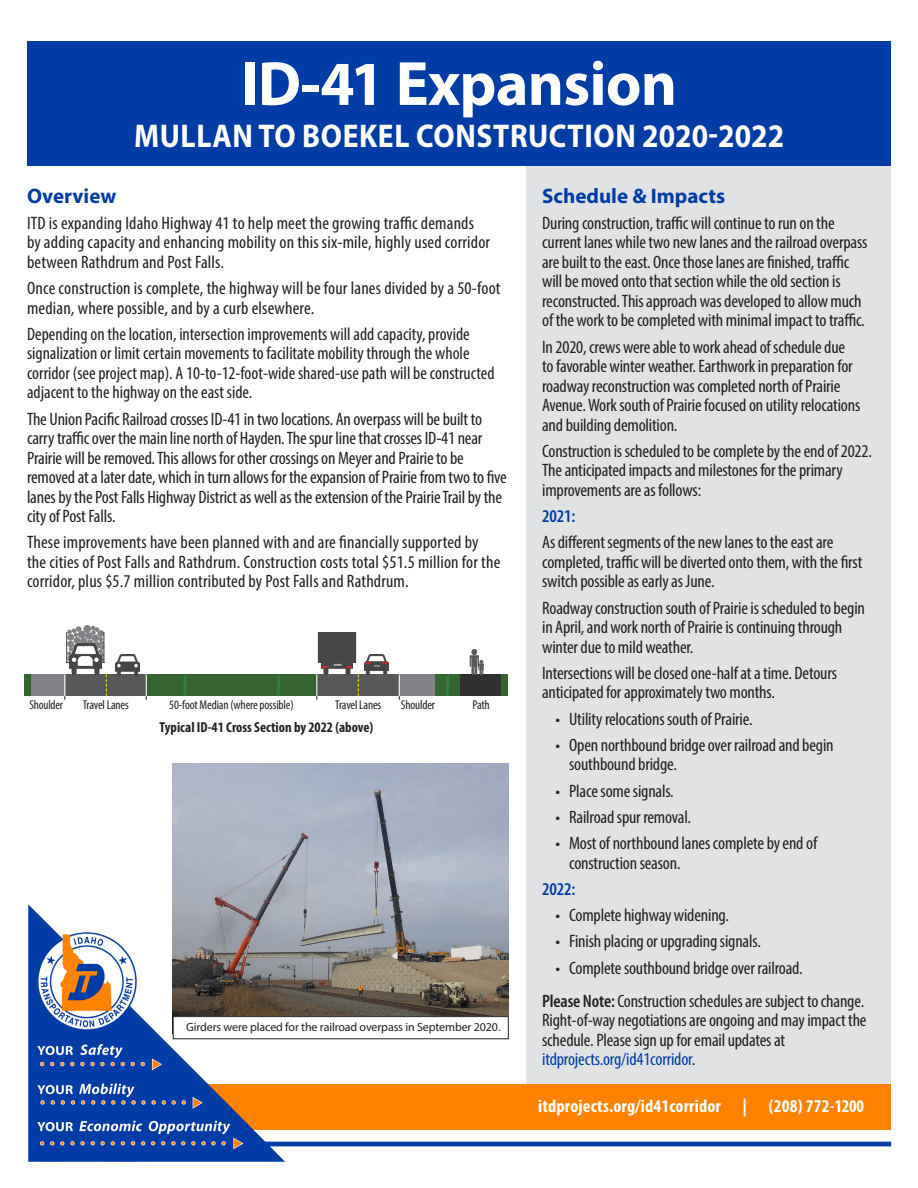
<style>
.page{position:relative;width:918px;height:1188px;background:#fff}
.page>*{position:absolute;margin:0;border:0;box-sizing:border-box;transform-origin:0 0}
.Subhed_2{font:700 63px "Myriad Pro";letter-spacing:-.01em;color:#fff}
.Subhed_2-2{font:700 33px "Myriad Pro";letter-spacing:.02em;color:#fff;scale:.9 1}
.Subhed_1{font:700 21px "Myriad Pro";color:#003ca5}
.Body_Text{font:condensed 18px/19.5px "Myriad Pro";letter-spacing:-.01em;color:#231f20}
.Body_Text-2{font:condensed 18px/19.5px "Myriad Pro";letter-spacing:.01em;color:#231f20}
.t1{font:700 condensed 18px "Myriad Pro";letter-spacing:.01em;color:#fff}
.Body_Text-3{font:condensed 18px "Myriad Pro";letter-spacing:-.01em;color:#003ca5}
.Body_Text-4{font:600 condensed 18px "Myriad Pro";letter-spacing:-.01em;color:#003ca5}
.Hed_2{font:700 condensed 14.55px "Myriad Pro";color:#231f20}
.Body_Text-5{font:condensed 12.75px "Myriad Pro";letter-spacing:-.01em;color:#231f20}
.Body_Text-6{font:12px "Myriad Pro";letter-spacing:-.01em;color:#231f20}
.s1{font-weight:600}
.s2{color:#231f20}
</style>
<div class="page">
<div style="left:526px;top:161px;width:364px;height:927px;background:#e1e2e4"></div>
<div style="left:27px;top:41px;width:864px;height:124px;background:#003ca5"></div>
<hr style="left:68px;top:1142px;width:823px;height:4px;background:#003ca5">
<div style="left:67px;top:1084px;width:824px;height:46px;background:#ff8200"></div>
<img style="left:28px;top:904px;width:257px;height:258px">
<img style="left:173px;top:763px;width:336px;height:253px">
<div style="left:146px;top:674px;width:170px;height:22px;background:#366430"></div>
<div style="left:435px;top:674px;width:63px;height:22px;background:#366430"></div>
<div style="left:31px;top:674px;width:34px;height:22px;background:#808285"></div>
<div style="left:399px;top:674px;width:36px;height:22px;background:#808285"></div>
<div style="left:65px;top:674px;width:41px;height:22px;background:#57585a"></div>
<div style="left:317px;top:674px;width:41px;height:22px;background:#57585a"></div>
<div style="left:106px;top:674px;width:41px;height:22px;background:#57585a"></div>
<div style="left:358px;top:674px;width:41px;height:22px;background:#57585a"></div>
<svg style="left:64px;top:674px;width:1px;height:26px"></svg>
<svg style="left:106px;top:674px;width:1px;height:22px"></svg>
<svg style="left:146px;top:674px;width:1px;height:26px"></svg>
<svg style="left:316px;top:674px;width:1px;height:26px"></svg>
<svg style="left:183px;top:674px;width:4px;height:23px"></svg>
<svg style="left:277px;top:674px;width:3px;height:23px"></svg>
<svg style="left:446px;top:674px;width:3px;height:23px"></svg>
<svg style="left:358px;top:674px;width:1px;height:22px"></svg>
<svg style="left:399px;top:674px;width:1px;height:26px"></svg>
<hr style="left:66px;top:632px;width:1px;height:31px;background:#3e3e3f">
<img style="left:70px;top:666px;width:31px;height:8px">
<svg style="left:67px;top:626px;width:37px;height:40px"></svg>
<img style="left:365px;top:654px;width:24px;height:21px">
<div style="left:365px;top:663px;width:23px;height:5px;background:#464646"></div>
<svg style="left:365px;top:662px;width:23px;height:5px"></svg>
<img style="left:115px;top:655px;width:25px;height:20px">
<hr style="left:318px;top:662px;width:38px;height:1px;background:#3e3e3f">
<img style="left:321px;top:668px;width:32px;height:6px">
<svg style="left:321px;top:663px;width:32px;height:5px"></svg>
<div style="left:318px;top:632px;width:38px;height:30px;background:#464646"></div>
<div style="left:501px;top:674px;width:6px;height:22px;background:#366430"></div>
<div style="left:24px;top:674px;width:7px;height:22px;background:#366430"></div>
<div style="left:460px;top:674px;width:41px;height:22px;background:#312f30"></div>
<img style="left:470px;top:649px;width:9px;height:25px">
<img style="left:479px;top:660px;width:5px;height:14px">
<div style="left:173px;top:1017px;width:335px;height:22px;background:#fff"></div>
<div style="left:173px;top:1016px;width:336px;height:23px;border:1px solid #231f20"></div>
<p class="Subhed_2" style="left:241px;top:43px;width:438px">ID-41 Expansion</p>
<p class="Subhed_2-2" style="left:134px;top:114px;width:724px">MULLAN TO BOEKEL CONSTRUCTION 2020-2022</p>
<p class="Subhed_1" style="left:27px;top:182px;width:91px">Overview</p>
<p class="Body_Text-2" style="left:27px;top:213px;width:465px">ITD is expanding Idaho Highway 41 to help meet the growing traffic demands by adding capacity and enhancing mobility on this six-mile, highly used corridor between Rathdrum and Post Falls.</p>
<p class="Body_Text-2" style="left:27px;top:278px;width:475px">Once construction is complete, the highway will be four lanes divided by a 50-foot median, where possible, and by a curb elsewhere.</p>
<p class="Body_Text" style="left:27px;top:324px;width:469px">Depending on the location, intersection improvements will add capacity, provide signalization or limit certain movements to facilitate mobility through the whole corridor (see project map). A 10-to-12-foot-wide shared-use path will be constructed adjacent to the highway on the east side.</p>
<p class="Body_Text" style="left:27px;top:409px;width:481px">The Union Pacific Railroad crosses ID-41 in two locations. An overpass will be built to carry traffic over the main line north of Hayden. The spur line that crosses ID-41 near Prairie will be removed. This allows for other crossings on Meyer and Prairie to be removed at a later date, which in turn allows for the expansion of Prairie from two to five lanes by the Post Falls Highway District as well as the extension of the Prairie Trail by the city of Post Falls.</p>
<p class="Body_Text-2" style="left:27px;top:532px;width:475px">These improvements have been planned with and are financially supported by the cities of Post Falls and Rathdrum. Construction costs total $51.5 million for the corridor, plus $5.7 million contributed by Post Falls and Rathdrum.</p>
<p class="Body_Text-5" style="left:29px;top:697px;width:35px">Shoulder</p>
<p class="Body_Text-5" style="left:83px;top:697px;width:48px">Travel Lanes</p>
<p class="Body_Text-5" style="left:169px;top:697px;width:126px">50-foot Median (where possible)</p>
<p class="Body_Text-5" style="left:335px;top:697px;width:48px">Travel Lanes</p>
<p class="Body_Text-5" style="left:401px;top:697px;width:36px">Shoulder</p>
<p class="Body_Text-5" style="left:472px;top:697px;width:19px">Path</p>
<p class="Hed_2" style="left:160px;top:718px;width:215px">Typical ID-41 Cross Section by 2022 (above)</p>
<p class="Body_Text-6" style="left:186px;top:1019px;width:316px">Girders were placed for the railroad overpass in September 2020.</p>
<p class="Subhed_1" style="left:542px;top:182px;width:185px">Schedule &amp; Impacts</p>
<p class="Body_Text" style="left:542px;top:213px;width:327px">During construction, traffic will continue to run on the current lanes while two new lanes and the railroad overpass are built to the east. Once those lanes are finished, traffic will be moved onto that section while the old section is reconstructed. This approach was developed to allow much of the work to be completed with minimal impact to traffic.</p>
<p class="Body_Text" style="left:542px;top:337px;width:320px">In 2020, crews were able to work ahead of schedule due to favorable winter weather. Earthwork in preparation for roadway reconstruction was completed north of Prairie Avenue. Work south of Prairie focused on utility relocations and building demolition.</p>
<p class="Body_Text" style="left:542px;top:441px;width:331px">Construction is scheduled to be complete by the end of 2022.<br>The anticipated impacts and milestones for the primary improvements are as follows:</p>
<p class="Body_Text-4" style="left:542px;top:505px;width:35px">2021:</p>
<p class="Body_Text" style="left:542px;top:532px;width:322px">As different segments of the new lanes to the east are completed, traffic will be diverted onto them, with the first switch possible as early as June.</p>
<p class="Body_Text" style="left:542px;top:598px;width:324px">Roadway construction south of Prairie is scheduled to begin in April, and work north of Prairie is continuing through winter due to mild weather.</p>
<p class="Body_Text" style="left:542px;top:663px;width:296px">Intersections will be closed one-half at a time. Detours anticipated for approximately two months.</p>
<p class="Body_Text" style="left:556px;top:709px;width:199px">• Utility relocations south of Prairie.</p>
<p class="Body_Text" style="left:569px;top:735px;width:266px;text-indent:-14px">• Open northbound bridge over railroad and begin southbound bridge.</p>
<p class="Body_Text" style="left:556px;top:781px;width:120px">• Place some signals.</p>
<p class="Body_Text" style="left:556px;top:807px;width:137px">• Railroad spur removal.</p>
<p class="Body_Text" style="left:569px;top:833px;width:250px;text-indent:-14px">• Most of northbound lanes complete by end of construction season.</p>
<p class="Body_Text-4" style="left:542px;top:878px;width:35px">2022:</p>
<p class="Body_Text" style="left:556px;top:905px;width:175px">• Complete highway widening.</p>
<p class="Body_Text" style="left:556px;top:931px;width:207px">• Finish placing or upgrading signals.</p>
<p class="Body_Text" style="left:556px;top:958px;width:249px">• Complete southbound bridge over railroad.</p>
<p class="Body_Text" style="left:542px;top:991px;width:326px"><span class="s1">Please Note:</span> Construction schedules are subject to change.<br>Right-of-way negotiations are ongoing and may impact the schedule. Please sign up for email updates at</p>
<p class="Body_Text-3" style="left:542px;top:1048px;width:155px">itdprojects.org/id41corridor<span class="s2">.</span></p>
<p class="t1" style="left:538px;top:1095px;width:327px">itdprojects.org/id41corridor | (208) 772-1200</p>
</div>
